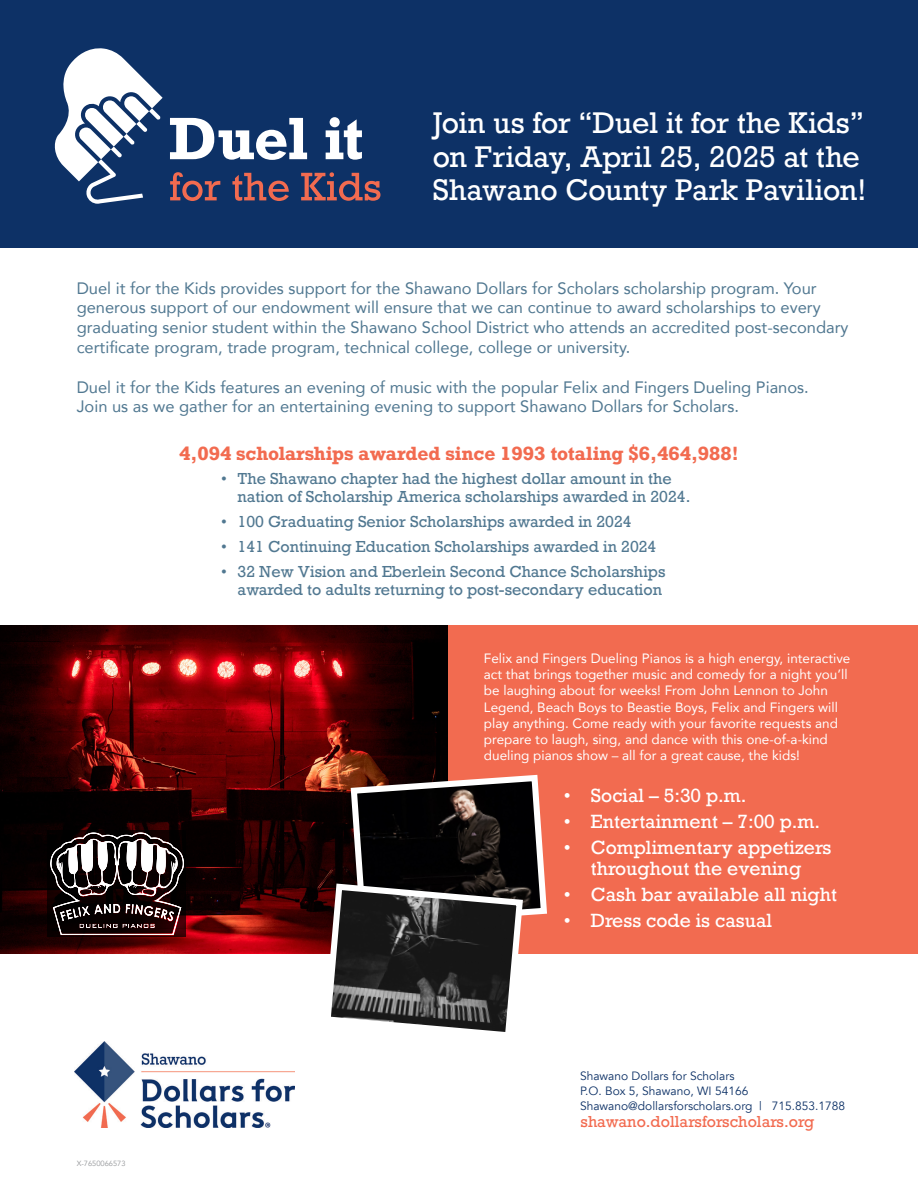
<style>
.page{position:relative;width:918px;height:1188px;background:#fff}
.page>*{position:absolute;margin:0;border:0;box-sizing:border-box;transform-origin:0 0}
.t1{font:28.2px "Rockwell";letter-spacing:-.005em;color:#fff}
.t2{font:18px/21.6px "Rockwell";color:#fff;text-align:center}
.t3{font:700 18px "Rockwell";color:#f26b50}
.t4{font:16.5px/19.8px "Avenir";color:#517891}
.t5{font:15px/18px "Rockwell";color:#517891}
.t6{font:15px "Rockwell";color:#f26b50}
.t7{font:13.5px/16.2px "Avenir";color:#fff}
.t8{font:12px/15px "Avenir";color:#0d3166}
.t9{font:7.5px "Avenir";color:#939598}
</style>
<div class="page">
<img style="left:74px;top:1041px;width:220px;height:86px">
<div style="left:0;top:0;width:918px;height:248px;background:#0d3166"></div>
<img style="left:0;top:625px;width:449px;height:329px">
<div style="left:449px;top:625px;width:469px;height:329px;background:#f26b50"></div>
<img style="left:47px;top:831px;width:139px;height:106px">
<svg style="left:321px;top:772px;width:226px;height:260px"></svg>
<svg style="left:170px;top:118px;width:137px;height:42px"></svg>
<svg style="left:326px;top:117px;width:36px;height:43px"></svg>
<svg style="left:170px;top:172px;width:50px;height:29px"></svg>
<svg style="left:232px;top:173px;width:57px;height:28px"></svg>
<svg style="left:301px;top:172px;width:79px;height:29px"></svg>
<svg style="left:54px;top:48px;width:109px;height:156px"></svg>
<p class="t1" style="left:433px;top:106px;width:433px">Join us for “Duel it for the Kids”</p>
<p class="t1" style="left:433px;top:139px;width:429px">on Friday, April 25, 2025 at the</p>
<p class="t1" style="left:433px;top:172px;width:435px">Shawano County Park Pavilion!</p>
<p class="t4" style="left:77px;top:277px;width:773px">Duel it for the Kids provides support for the Shawano Dollars for Scholars scholarship program. Your generous support of our endowment will ensure that we can continue to award scholarships to every graduating senior student within the Shawano School District who attends an accredited post-secondary certificate program, trade program, technical college, college or university.</p>
<p class="t4" style="left:77px;top:376px;width:734px">Duel it for the Kids features an evening of music with the popular Felix and Fingers Dueling Pianos.<br>Join us as we gather for an entertaining evening to support Shawano Dollars for Scholars.</p>
<p class="t3" style="left:179px;top:442px;width:561px">4,094 scholarships awarded since 1993 totaling $6,464,988!</p>
<p class="t5" style="left:238px;top:470px;width:454px;text-indent:-16px">• The Shawano chapter had the highest dollar amount in the nation of Scholarship America scholarships awarded in 2024.</p>
<p class="t5" style="left:221px;top:513px;width:412px">• 100 Graduating Senior Scholarships awarded in 2024</p>
<p class="t5" style="left:221px;top:538px;width:437px">• 141 Continuing Education Scholarships awarded in 2024</p>
<p class="t5" style="left:221px;top:563px;width:446px;text-align:right">• 32 New Vision and Eberlein Second Chance Scholarships awarded to adults returning to post-secondary education</p>
<p class="t7" style="left:484px;top:650px;width:368px">Felix and Fingers Dueling Pianos is a high energy, interactive act that brings together music and comedy for a night you’ll be laughing about for weeks! From John Lennon to John Legend, Beach Boys to Beastie Boys, Felix and Fingers will play anything. Come ready with your favorite requests and prepare to laugh, sing, and dance with this one-of-a-kind dueling pianos show – all for a great cause, the kids!</p>
<p class="t2" style="left:564px;top:785px;width:184px">• Social – 5:30 p.m.</p>
<p class="t2" style="left:564px;top:811px;width:258px">• Entertainment – 7:00 p.m.</p>
<p class="t2" style="left:564px;top:837px;width:269px">• Complimentary appetizers throughout the evening</p>
<p class="t2" style="left:564px;top:884px;width:275px">• Cash bar available all night</p>
<p class="t2" style="left:564px;top:910px;width:210px">• Dress code is casual</p>
<p class="t8" style="left:580px;top:1068px;width:267px">Shawano Dollars for Scholars<br>P.O. Box 5, Shawano, WI 54166<br>Shawano@dollarsforscholars.org | 715.853.1788</p>
<p class="t9" style="left:77px;top:1159px;width:50px">X-7650066573</p>
<p class="t6" style="left:580px;top:1113px;width:235px">shawano.dollarsforscholars.org</p>
</div>
